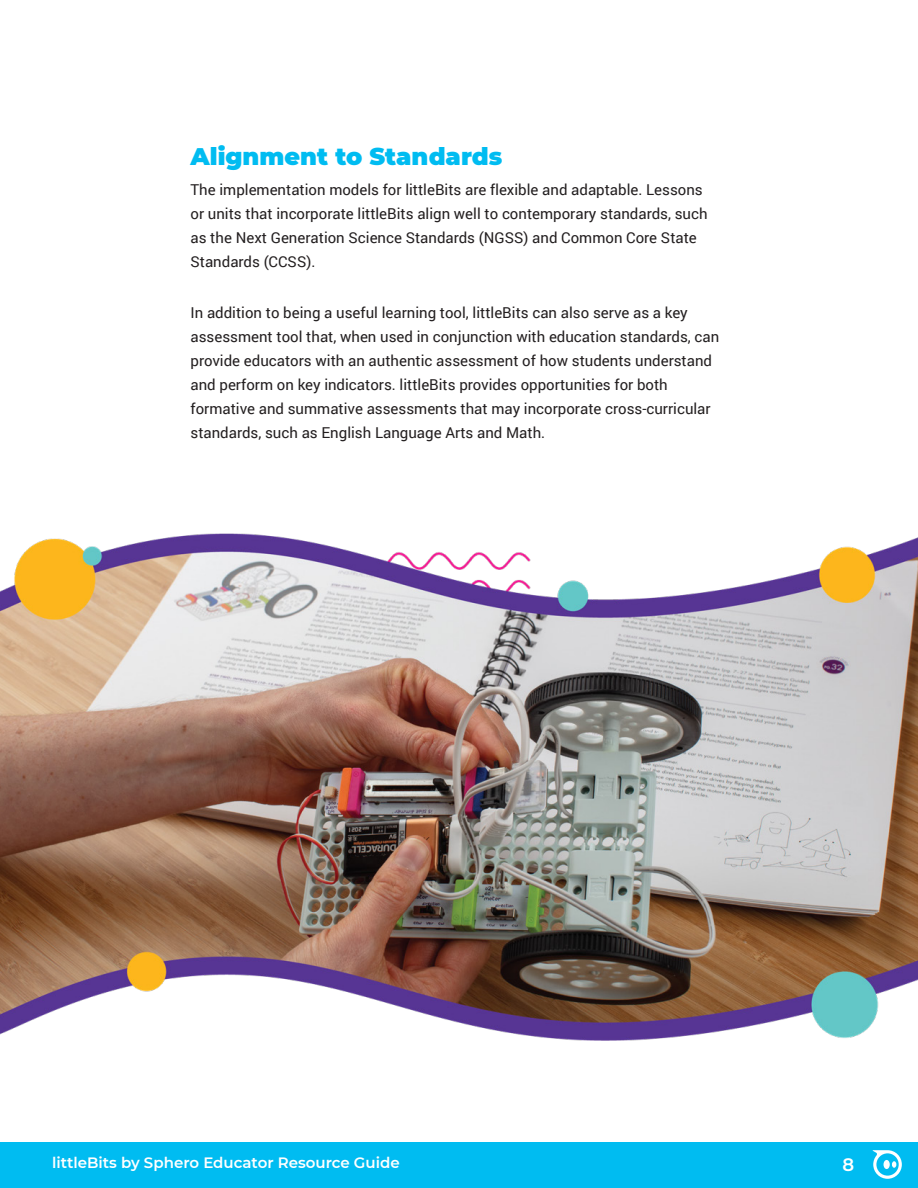
<style>
.page{position:relative;width:918px;height:1188px;background:#fff}
.page>*{position:absolute;margin:0;border:0;box-sizing:border-box;transform-origin:0 0}
.Heading_2{font:900 24px "Montserrat";color:#00bcf1}
.t1{font:600 18px "Montserrat";color:#fff}
.Paragraph{font:15px/24px "Roboto";color:#231f20}
.t2{font:600 15px "Montserrat";color:#fff}
</style>
<div class="page">
<div style="left:0;top:1143px;width:918px;height:45px;background:#00bcf1"></div>
<svg style="left:872px;top:1150px;width:30px;height:29px"></svg>
<div style="left:884px;top:1160px;width:6px;height:9px;background:#fff;border-radius:50%"></div>
<img style="left:0;top:533px;width:918px;height:508px">
<p class="Heading_2" style="left:190px;top:138px;width:313px">Alignment to Standards</p>
<p class="Paragraph" style="left:190px;top:178px;width:519px">The implementation models for littleBits are flexible and adaptable. Lessons or units that incorporate littleBits align well to contemporary standards, such as the Next Generation Science Standards (NGSS) and Common Core State Standards (CCSS).</p>
<p class="Paragraph" style="left:190px;top:301px;width:530px">In addition to being a useful learning tool, littleBits can also serve as a key assessment tool that, when used in conjunction with education standards, can provide educators with an authentic assessment of how students understand and perform on key indicators. littleBits provides opportunities for both formative and summative assessments that may incorporate cross-curricular standards, such as English Language Arts and Math.</p>
<p class="t2" style="left:52px;top:1152px;width:349px">littleBits by Sphero Educator Resource Guide</p>
<p class="t1" style="left:843px;top:1151px;width:13px">8</p>
</div>
